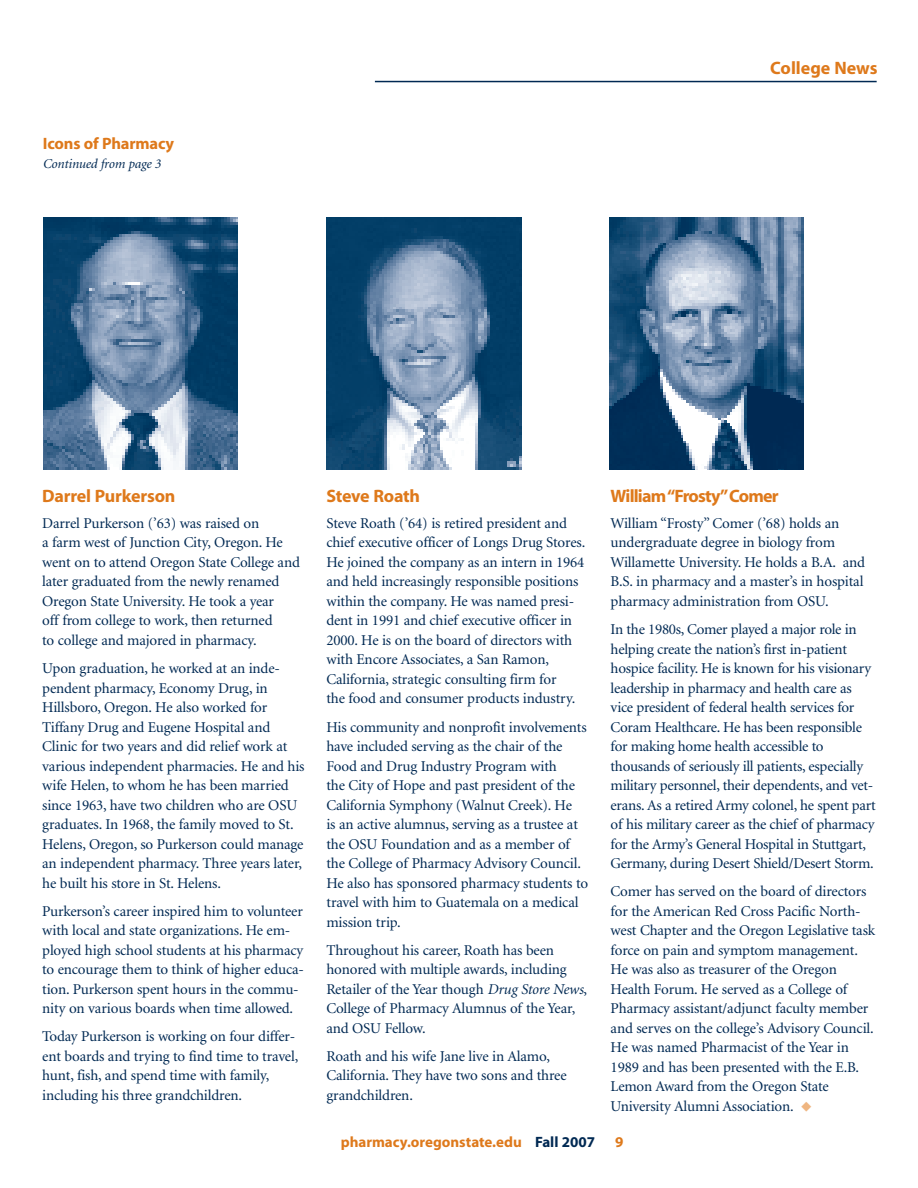
<style>
.page{position:relative;width:918px;height:1188px;background:#fff}
.page>*{position:absolute;margin:0;border:0;box-sizing:border-box;transform-origin:0 0}
.t1{font:700 18px "Myriad";letter-spacing:-.015em;color:#de791b}
.t2{font:700 18px "Myriad";letter-spacing:-.045em;color:#de791b}
.t3{font:700 16.5px "Myriad";letter-spacing:-.01em;color:#de791b}
.t4{font:15px/19.5px "Minion";letter-spacing:-.01em;color:#002953}
.t5{font:700 15px "Myriad";color:#de791b}
.t6{font:italic 13.5px "Minion";letter-spacing:-.01em;color:#002953}
.s1{font-style:italic}
.s2{color:#efb580}
.s3{color:#002953}
</style>
<div class="page">
<hr style="left:375px;top:81px;width:502px;height:1px;background:#002953">
<img style="left:43px;top:218px;width:195px;height:251px">
<img style="left:609px;top:218px;width:195px;height:251px">
<img style="left:327px;top:218px;width:194px;height:251px">
<p class="t3" style="left:43px;top:137px;width:133px">Icons of Pharmacy</p>
<p class="t6" style="left:43px;top:159px;width:119px">Continued from page 3</p>
<p class="t1" style="left:770px;top:61px;width:109px">College News</p>
<p class="t1" style="left:42px;top:489px;width:135px">Darrel Purkerson</p>
<p class="t4" style="left:42px;top:515px;width:259px">Darrel Purkerson (’63) was raised on<br>a farm west of Junction City, Oregon. He went on to attend Oregon State College and later graduated from the newly renamed Oregon State University. He took a year<br>off from college to work, then returned<br>to college and majored in pharmacy.</p>
<p class="t4" style="left:42px;top:660px;width:264px">Upon graduation, he worked at an inde&shy;pendent pharmacy, Economy Drug, in Hillsboro, Oregon. He also worked for Tiffany Drug and Eugene Hospital and Clinic for two years and did relief work at various independent pharmacies. He and his wife Helen, to whom he has been married since 1963, have two children who are OSU graduates. In 1968, the family moved to St.<br>Helens, Oregon, so Purkerson could manage an independent pharmacy. Three years later, he built his store in St. Helens.</p>
<p class="t4" style="left:42px;top:902px;width:263px">Purkerson’s career inspired him to volunteer with local and state organizations. He em&shy;ployed high school students at his pharmacy to encourage them to think of higher educa&shy;tion. Purkerson spent hours in the commu&shy;nity on various boards when time allowed.</p>
<p class="t4" style="left:42px;top:1028px;width:258px">Today Purkerson is working on four differ&shy;ent boards and trying to find time to travel, hunt, fish, and spend time with family, including his three grandchildren.</p>
<p class="t1" style="left:326px;top:489px;width:95px">Steve Roath</p>
<p class="t4" style="left:326px;top:515px;width:260px">Steve Roath (’64) is retired president and chief executive officer of Longs Drug Stores.<br>He joined the company as an intern in 1964 and held increasingly responsible positions within the company. He was named presi&shy;dent in 1991 and chief executive officer in 2000. He is on the board of directors with with Encore Associates, a San Ramon, California, strategic consulting firm for<br>the food and consumer products industry.</p>
<p class="t4" style="left:326px;top:718px;width:263px">His community and nonprofit involvements have included serving as the chair of the Food and Drug Industry Program with<br>the City of Hope and past president of the California Symphony (Walnut Creek). He<br>is an active alumnus, serving as a trustee at the OSU Foundation and as a member of the College of Pharmacy Advisory Council.<br>He also has sponsored pharmacy students to travel with him to Guatemala on a medical mission trip.</p>
<p class="t4" style="left:326px;top:941px;width:262px">Throughout his career, Roath has been honored with multiple awards, including Retailer of the Year though <span class="s1">Drug Store News</span>, College of Pharmacy Alumnus of the Year, and OSU Fellow.</p>
<p class="t4" style="left:326px;top:1048px;width:242px">Roath and his wife Jane live in Alamo,<br>California. They have two sons and three grandchildren.</p>
<p class="t2" style="left:611px;top:489px;width:169px">William “Frosty”Comer</p>
<p class="t4" style="left:611px;top:515px;width:256px">William “Frosty” Comer (’68) holds an undergraduate degree in biology from Willamette University. He holds a B.A. and B.S. in pharmacy and a master’s in hospital pharmacy administration from OSU.</p>
<p class="t4" style="left:611px;top:621px;width:267px">In the 1980s, Comer played a major role in helping create the nation’s first in-patient hospice facility. He is known for his visionary leadership in pharmacy and health care as vice president of federal health services for Coram Healthcare. He has been responsible for making home health accessible to thousands of seriously ill patients, especially military personnel, their dependents, and vet&shy;erans. As a retired Army colonel, he spent part of his military career as the chief of pharmacy for the Army’s General Hospital in Stuttgart, Germany, during Desert Shield/Desert Storm.</p>
<p class="t4" style="left:611px;top:883px;width:266px">Comer has served on the board of directors for the American Red Cross Pacific North&shy;west Chapter and the Oregon Legislative task force on pain and symptom management.<br>He was also as treasurer of the Oregon Health Forum. He served as a College of Pharmacy assistant/adjunct faculty member and serves on the college’s Advisory Council.<br>He was named Pharmacist of the Year in 1989 and has been presented with the E.B.<br>Lemon Award from the Oregon State University Alumni Association. <span class="s2">◆</span></p>
<p class="t5" style="left:341px;top:1137px;width:256px">pharmacy.oregonstate.edu <span class="s3">Fall 2007</span></p>
<p class="t5" style="left:615px;top:1137px;width:10px">9</p>
</div>
